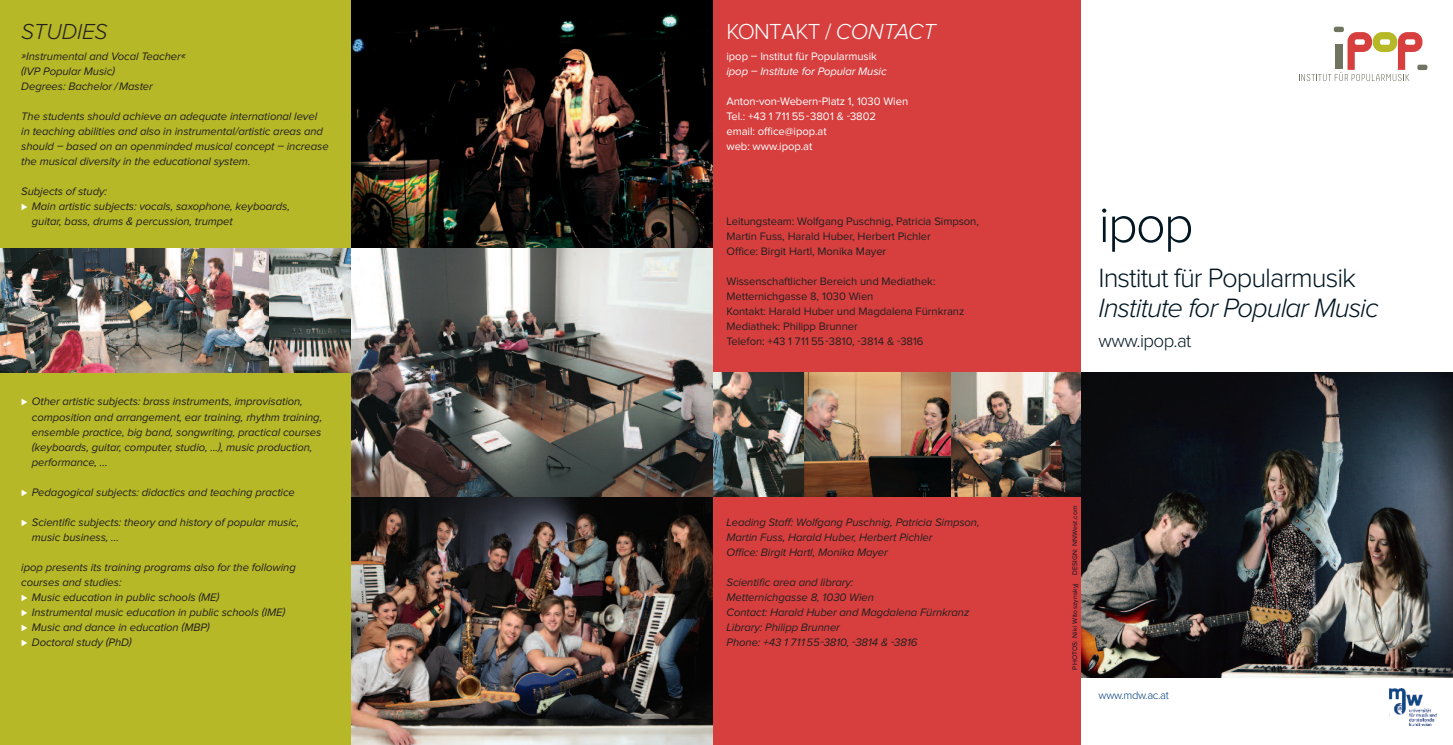
<style>
.page{position:relative;width:1453px;height:745px;background:#fff}
.page>*{position:absolute;margin:0;border:0;box-sizing:border-box;transform-origin:0 0}
.t1{font:300 52.5px "Proxima Nova";color:#011622}
.t2{font:italic 300 27.5px "Proxima Nova";letter-spacing:-.035em;color:#011622}
.t3{font:300 27.5px "Proxima Nova";letter-spacing:-.035em;color:#011622}
.t4{font:300 22.5px "Proxima Nova";letter-spacing:-.03em;color:#fff}
.t5{font:italic 300 22.5px "Proxima Nova";letter-spacing:-.005em;color:#231f20}
.t6{font:300 18.75px "Proxima Nova";letter-spacing:-.03em;color:#011622}
.t7{font:italic 11.25px/15px "Proxima Nova";letter-spacing:-.005em;color:#231f20}
.t8{font:11.25px/15px "Proxima Nova";letter-spacing:-.005em;color:#231f20}
.t9{font:11.25px/15px "Proxima Nova";letter-spacing:-.005em;color:#fff}
.t10{font:italic 11.25px "Proxima Nova";letter-spacing:-.005em;color:#fff}
.t11{font:300 11.25px "Proxima Nova";letter-spacing:-.03em;color:#013d7d}
.t12{font:6.88px "Proxima Nova";letter-spacing:.025em;color:#011622}
.s1{font-weight:300;font-style:normal;font-size:10.62px;color:#fff}
.s2{font-style:italic}
</style>
<div class="page">
<img style="left:1081px;top:372px;width:372px;height:305px">
<div style="left:712px;top:0;width:369px;height:744px;background:#d73f3f"></div>
<img style="left:951px;top:372px;width:130px;height:124px">
<img style="left:712px;top:372px;width:93px;height:124px">
<img style="left:351px;top:0;width:361px;height:248px">
<img style="left:351px;top:496px;width:361px;height:248px">
<img style="left:351px;top:248px;width:361px;height:248px">
<div style="left:1334px;top:27px;width:10px;height:5px;background:#6f7461;border-radius:2px"></div>
<div style="left:1417px;top:65px;width:10px;height:5px;background:#6f7461;border-radius:2px"></div>
<svg style="left:1299px;top:32px;width:123px;height:49px"></svg>
<img style="left:1390px;top:688px;width:46px;height:37px">
<div style="left:0;top:0;width:351px;height:744px;background:#b6b828"></div>
<img style="left:0;top:248px;width:269px;height:124px">
<img style="left:269px;top:248px;width:82px;height:124px">
<img style="left:805px;top:372px;width:146px;height:124px">
<h3 class="t5" style="left:21px;top:24px;width:88px">STUDIES</h3>
<p class="t7" style="left:21px;top:50px;width:166px">»Instrumental and Vocal Teacher« (IVP Popular Music)<br>Degrees: Bachelor /Master</p>
<p class="t7" style="left:21px;top:110px;width:309px">The students should achieve an adequate international level<br>in teaching abilities and also in instrumental/artistic areas and should – based on an openminded musical concept – increase the musical diversity in the educational system.</p>
<p class="t7" style="left:21px;top:185px;width:87px">Subjects of study:</p>
<p class="t7" style="left:21px;top:200px;width:270px"><span class="s1">⊲</span> Main artistic subjects: vocals, saxophone, keyboards,</p>
<p class="t7" style="left:32px;top:215px;width:202px">guitar, bass, drums &amp; percussion, trumpet</p>
<p class="t7" style="left:32px;top:395px;width:292px;text-indent:-11px"><span class="s1">⊲</span> Other artistic subjects: brass instruments, improvisation, composition and arrangement, ear training, rhythm training, ensemble practice, big band, songwriting, practical courses (keyboards, guitar, computer, studio, ...), music production, performance, ...</p>
<p class="t7" style="left:21px;top:485px;width:275px"><span class="s1">⊲</span> Pedagogical subjects: didactics and teaching practice</p>
<p class="t7" style="left:32px;top:515px;width:269px;text-indent:-11px"><span class="s1">⊲</span> Scientific subjects: theory and history of popular music, music business, ...</p>
<p class="t7" style="left:21px;top:560px;width:276px">ipop presents its training programs also for the following courses and studies:<br><span class="s1">⊲</span> Music education in public schools (ME)<br><span class="s1">⊲</span> Instrumental music education in public schools (IME)<br><span class="s1">⊲</span> Music and dance in education (MBP)<br><span class="s1">⊲</span> Doctoral study (PhD)</p>
<h3 class="t4" style="left:726px;top:24px;width:211px">KontaKt / <span class="s2">CONTACT</span></h3>
<p class="t9" style="left:726px;top:50px;width:152px">ipop – Institut für Popularmusik</p>
<p class="t10" style="left:726px;top:67px;width:162px">ipop – Institute for Popular Music</p>
<p class="t9" style="left:726px;top:95px;width:183px">Anton-von-Webern-Platz 1, 1030 Wien<br>Tel.: +43 1 711 55-3801 &amp; -3802<br>email: office@ipop.at<br>web: www.ipop.at</p>
<p class="t8" style="left:726px;top:215px;width:254px">Leitungsteam: Wolfgang Puschnig, Patricia Simpson,<br>Martin Fuss, Harald Huber, Herbert Pichler<br>Office: Birgit Hartl, Monika Mayer</p>
<p class="t8" style="left:726px;top:275px;width:239px">Wissenschaftlicher Bereich und Mediathek:<br>Metternichgasse 8, 1030 Wien<br>Kontakt: Harald Huber und Magdalena Fürnkranz Mediathek: Philipp Brunner<br>Telefon: +43 1 711 55-3810, -3814 &amp; -3816</p>
<p class="t7" style="left:726px;top:515px;width:255px">Leading Staff: Wolfgang Puschnig, Patricia Simpson,<br>Martin Fuss, Harald Huber, Herbert Pichler<br>Office: Birgit Hartl, Monika Mayer</p>
<p class="t7" style="left:726px;top:575px;width:244px">Scientific area and library:<br>Metternichgasse 8, 1030 Wien<br>Contact: Harald Huber and Magdalena Fürnkranz Library: Philipp Brunner<br>Phone: +43 1 711 55-3810, -3814 &amp; -3816</p>
<h1 class="t1" style="left:1098px;top:207px;width:97px">ipop</h1>
<h2 class="t3" style="left:1098px;top:268px;width:259px">Institut für Popularmusik</h2>
<h2 class="t2" style="left:1098px;top:298px;width:282px">Institute for Popular Music</h2>
<h3 class="t6" style="left:1098px;top:334px;width:94px">www.ipop.at</h3>
<p class="t12" style="left:1073px;top:669px;width:165px;rotate:-90deg">PHOTOS: Niki Witoszynskyj DESIGN: NNWest.com</p>
<p class="t11" style="left:1098px;top:691px;width:72px">www.mdw.ac.at</p>
</div>
